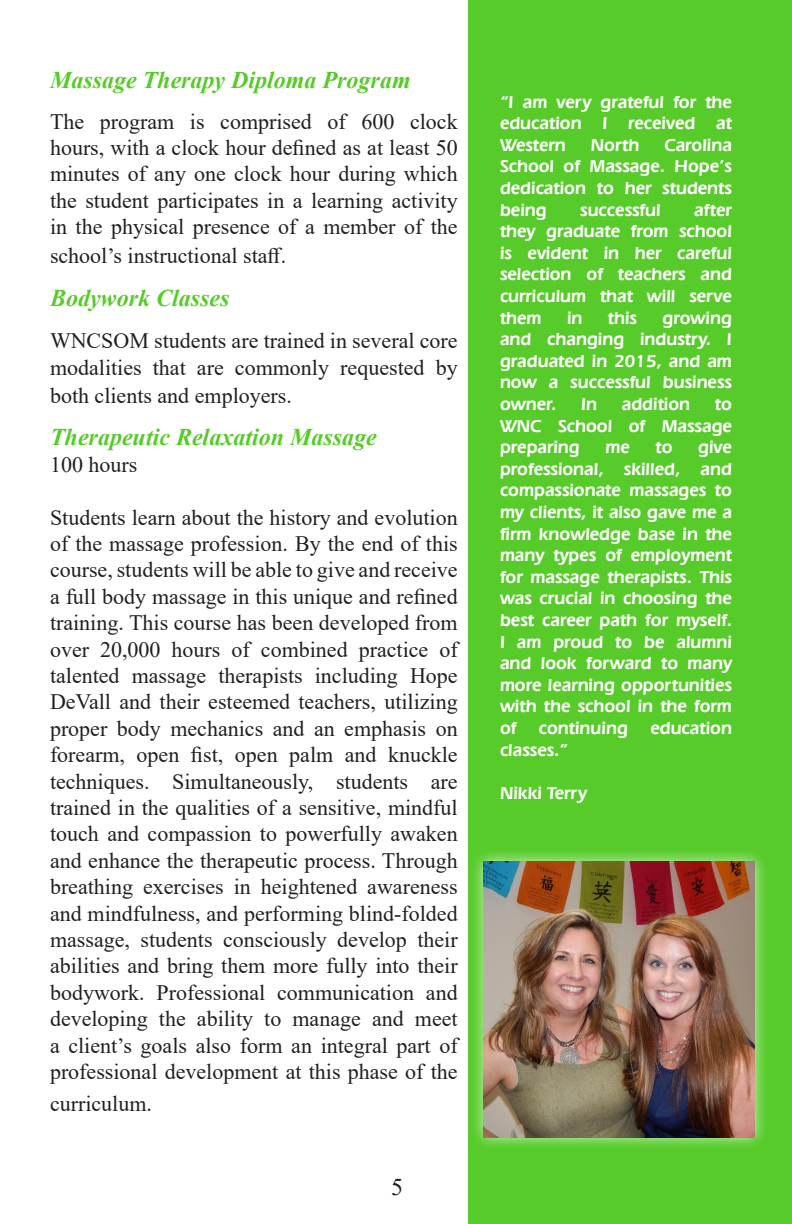
<style>
.page{position:relative;width:792px;height:1224px;background:#fff}
.page>*{position:absolute;margin:0;border:0;box-sizing:border-box;transform-origin:0 0}
.t1{font:italic 700 24px "Times New Roman";color:#57cb2a}
.t2{font:24px "Times New Roman";color:#231f20}
.t3{font:22px/26.4px "Times New Roman";color:#231f20;text-align:justify}
.t4{font:600 18px/21.6px "Eras IT Cby BT";color:#fff;text-align:justify}
</style>
<div class="page">
<div style="left:468px;top:0;width:324px;height:1224px;background:#57cb2a"></div>
<div style="left:470px;top:848px;width:298px;height:303px;background:#fff;opacity:.76"></div>
<img style="left:483px;top:862px;width:271px;height:275px">
<p class="t1" style="left:50px;top:63px;width:362px">Massage Therapy Diploma Program</p>
<p class="t3" style="left:50px;top:107px;width:409px">The program is comprised of 600 clock hours, with a clock hour defined as at least 50 minutes of any one clock hour during which the student participates in a learning activity in the physical presence of a member of the</p>
<p class="t3" style="left:50px;top:242px;width:238px">school’s instructional staff.</p>
<p class="t1" style="left:50px;top:281px;width:181px">Bodywork Classes</p>
<p class="t3" style="left:50px;top:327px;width:409px;line-height:27.2px">WNCSOM students are trained in several core modalities that are commonly requested by both clients and employers.</p>
<p class="t1" style="left:50px;top:421px;width:328px">Therapeutic Relaxation Massage</p>
<p class="t3" style="left:50px;top:451px;width:89px">100 hours</p>
<p class="t3" style="left:50px;top:503px;width:409px">Students learn about the history and evolution of the massage profession. By the end of this course, students will be able to give and receive a full body massage in this unique and refined training. This course has been developed from over 20,000 hours of combined practice of talented massage therapists including Hope DeVall and their esteemed teachers, utilizing proper body mechanics and an emphasis on forearm, open fist, open palm and knuckle techniques. Simultaneously, students are trained in the qualities of a sensitive, mindful touch and compassion to powerfully awaken and enhance the therapeutic process. Through breathing exercises in heightened awareness and mindfulness, and performing blind-folded massage, students consciously develop their abilities and bring them more fully into their bodywork. Professional communication and developing the ability to manage and meet a client’s goals also form an integral part of professional development at this phase of the</p>
<p class="t3" style="left:50px;top:1090px;width:104px">curriculum.</p>
<p class="t2" style="left:391px;top:1170px;width:13px">5</p>
<p class="t4" style="left:500px;top:91px;width:233px">“I am very grateful for the education I received at Western</p>
<p class="t4" style="left:500px;top:134px;width:234px;text-indent:164px">Carolina School of Massage. Hope’s dedication to her students being</p>
<p class="t4" style="left:591px;top:134px;width:50px">North</p>
<p class="t4" style="left:500px;top:199px;width:234px;text-indent:194px">after they graduate from school is evident in her careful selection of teachers and curriculum that will serve them</p>
<p class="t4" style="left:580px;top:199px;width:82px">successful</p>
<p class="t4" style="left:500px;top:307px;width:234px;text-indent:163px">growing and changing industry. I graduated in 2015, and am now a successful business owner.</p>
<p class="t4" style="left:567px;top:307px;width:17px">in</p>
<p class="t4" style="left:608px;top:307px;width:31px">this</p>
<p class="t4" style="left:581px;top:393px;width:17px">In</p>
<p class="t4" style="left:622px;top:393px;width:70px">addition</p>
<p class="t4" style="left:500px;top:393px;width:234px;text-indent:215px">to WNC School of Massage preparing</p>
<p class="t4" style="left:500px;top:436px;width:234px;text-indent:198px">give professional, skilled, and compassionate massages to my clients, it also gave me a firm knowledge base in the many types of employment for massage therapists. This was crucial in choosing the best career path for myself.<br>I am proud to be alumni and look forward to many more learning opportunities with the school in the form of continuing education classes.”</p>
<p class="t4" style="left:500px;top:782px;width:88px">Nikki Terry</p>
<p class="t4" style="left:605px;top:436px;width:26px">me</p>
<p class="t4" style="left:656px;top:436px;width:19px">to</p>
</div>
